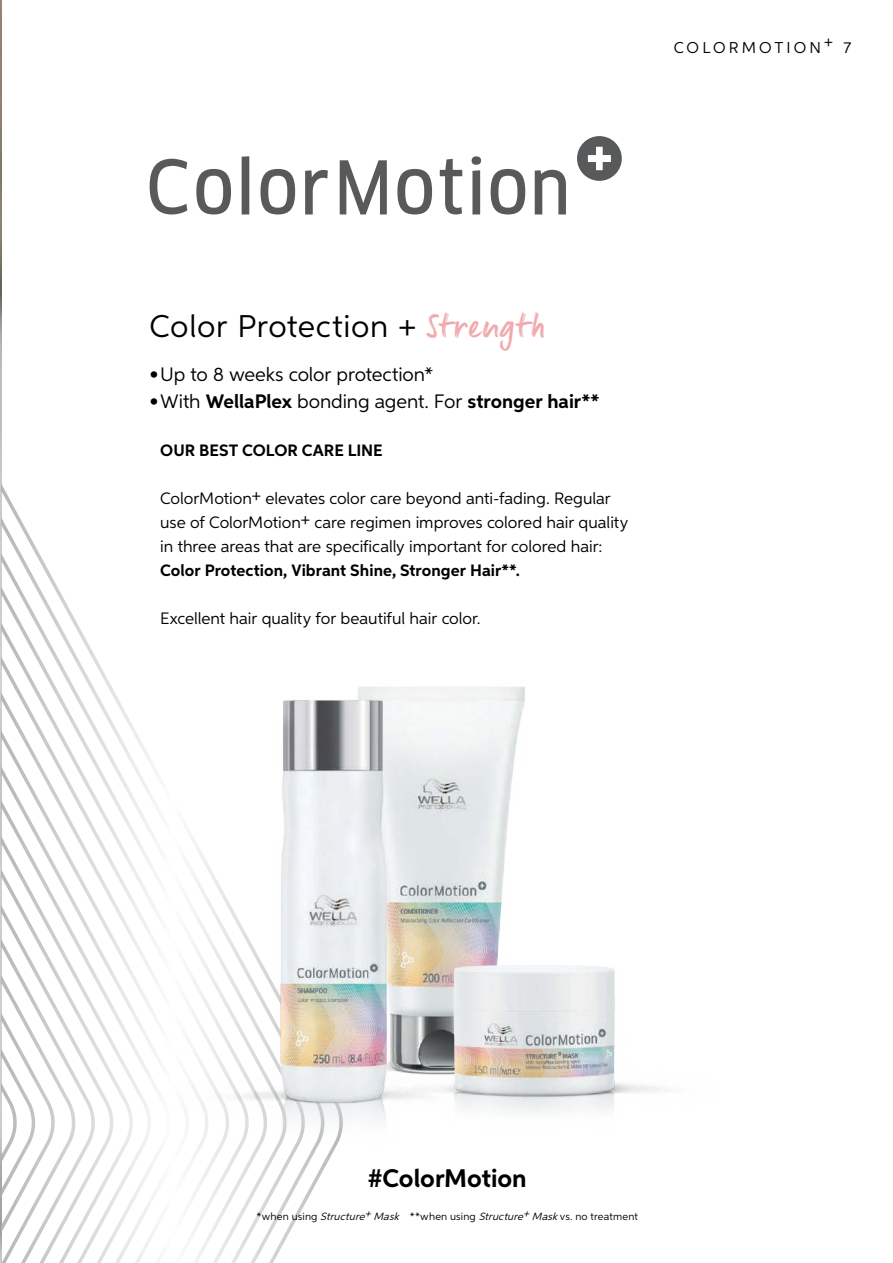
<style>
.page{position:relative;width:893px;height:1263px;background:#fff}
.page>*{position:absolute;margin:0;border:0;box-sizing:border-box;transform-origin:0 0}
.t1{font:31.5px "Aspira";letter-spacing:.02em;color:#000}
.t2{font:700 25.5px "Aspira";letter-spacing:-.005em;color:#000}
.t3{font:700 19.5px "Aspira";letter-spacing:-.005em;color:#000}
.t4{font:19.5px "Aspira";letter-spacing:-.005em;color:#000}
.t5{font:16.5px/24px "Aspira";color:#000}
.t6{font:700 16.5px "Aspira";letter-spacing:.005em;color:#000}
.t7{font:15.75px "Aspira";letter-spacing:.2em;color:#000}
.t8{font:10.5px "Aspira";letter-spacing:.015em;color:#000}
.s1{font-family:"Change";color:#f0a9ad}
.s2{font-weight:400}
.s3{font-style:italic}
</style>
<div class="page">
<img style="left:0;top:0;width:1px;height:1263px">
<svg style="left:1px;top:477px;width:326px;height:785px"></svg>
<img style="left:223px;top:525px;width:104px;height:33px">
<img style="left:551px;top:965px;width:108px;height:147px">
<img style="left:118px;top:558px;width:433px;height:606px">
<svg style="left:340px;top:160px;width:47px;height:54px"></svg>
<svg style="left:577px;top:136px;width:45px;height:45px"></svg>
<svg style="left:260px;top:169px;width:35px;height:45px"></svg>
<svg style="left:305px;top:170px;width:23px;height:44px"></svg>
<svg style="left:472px;top:170px;width:8px;height:44px"></svg>
<div style="left:472px;top:156px;width:9px;height:9px;background:#58595b;border-radius:50%"></div>
<svg style="left:535px;top:170px;width:31px;height:44px"></svg>
<svg style="left:440px;top:159px;width:22px;height:55px"></svg>
<svg style="left:196px;top:169px;width:35px;height:45px"></svg>
<svg style="left:150px;top:159px;width:37px;height:55px"></svg>
<div style="left:242px;top:156px;width:7px;height:58px;background:#58595b"></div>
<svg style="left:397px;top:169px;width:35px;height:45px"></svg>
<svg style="left:491px;top:169px;width:34px;height:45px"></svg>
<p class="t7" style="left:674px;top:38px;width:179px">COLORMOTION+ 7</p>
<h1 class="t1" style="left:150px;top:307px;width:397px">Color Protection + <span class="s1">Strength</span></h1>
<p class="t4" style="left:150px;top:363px;width:285px">•Up to 8 weeks color protection*</p>
<p class="t3" style="left:150px;top:390px;width:451px"><span class="s2">•With</span> WellaPlex <span class="s2">bonding agent. For</span> stronger hair**</p>
<p class="t6" style="left:160px;top:441px;width:224px">OUR BEST COLOR CARE LINE</p>
<p class="t5" style="left:160px;top:486px;width:469px">ColorMotion+ elevates color care beyond anti-fading. Regular use of ColorMotion+ care regimen improves colored hair quality in three areas that are specifically important for colored hair:</p>
<p class="t6" style="left:160px;top:561px;width:361px">Color Protection, Vibrant Shine, Stronger Hair**.</p>
<p class="t5" style="left:160px;top:607px;width:322px">Excellent hair quality for beautiful hair color.</p>
<h2 class="t2" style="left:368px;top:1163px;width:160px">#ColorMotion</h2>
<p class="t8" style="left:257px;top:1210px;width:383px">*when using <span class="s3">Structure</span><sup>+</sup><span class="s3">Mask</span> **when using <span class="s3">Structure</span><sup>+</sup><span class="s3">Mask</span>vs. no treatment</p>
</div>
